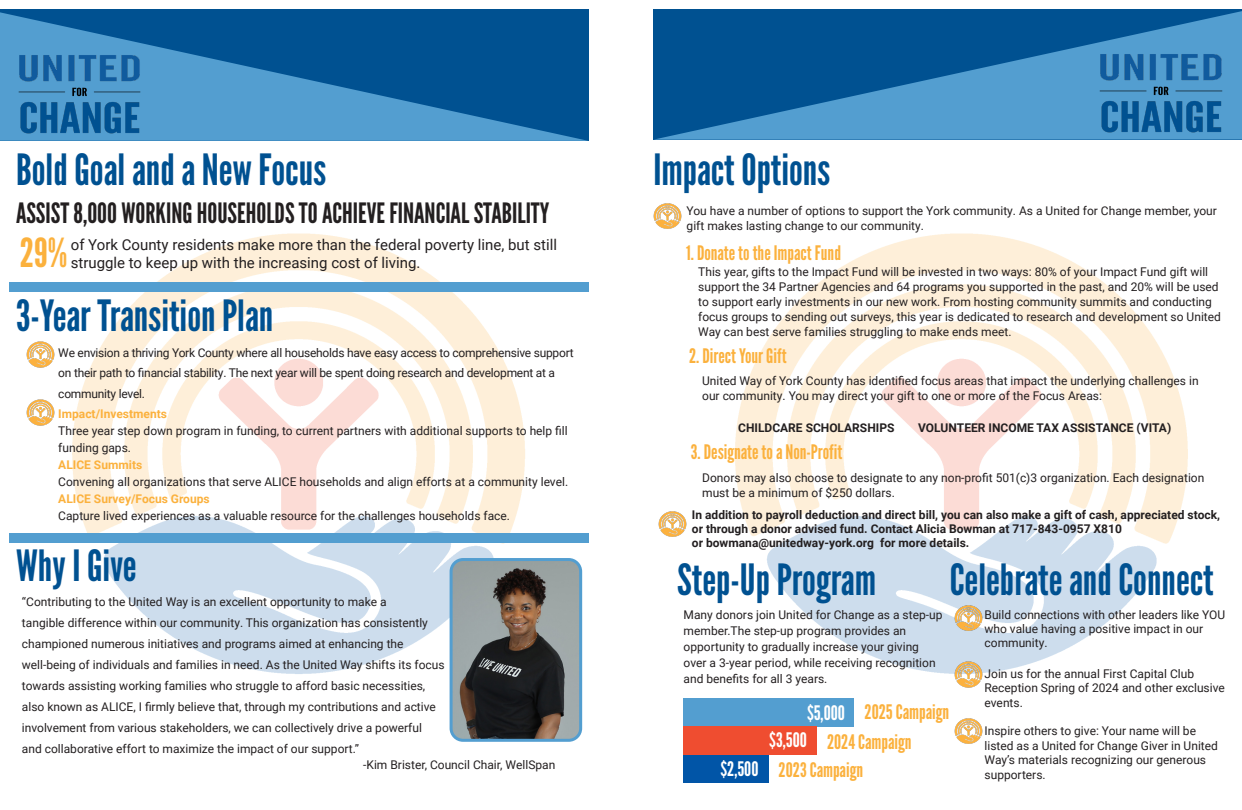
<style>
.page{position:relative;width:1242px;height:810px;background:#fff}
.page>*{position:absolute;margin:0;border:0;box-sizing:border-box;transform-origin:0 0}
.t1{font:43px "League Gothic";color:#005191}
.t2{font:40px "League Gothic";color:#fbb13d}
.t3{font:28px "League Gothic";color:#231f20}
.t4{font:20px "League Gothic";color:#fbb13d}
.t5{font:20px "League Gothic";color:#fff}
.t6{font:15px "Roboto";color:#231f20}
.t7{font:12px/15px "Roboto";color:#231f20}
.t8{font:700 12px "Roboto";color:#231f20}
.t9{font:12px/20px "Roboto";letter-spacing:-.02em;color:#231f20}
.t10{font:700 12px "Roboto";color:#fbb13d}
</style>
<div class="page">
<img style="left:72px;top:233px;width:511px;height:501px">
<img style="left:683px;top:233px;width:505px;height:531px">
<svg style="left:653px;top:11px;width:589px;height:129px;background:#206fa9"></svg>
<img style="left:1090px;top:47px;width:141px;height:93px">
<div style="left:0;top:9px;width:589px;height:132px;background:#005191"></div>
<svg style="left:0;top:12px;width:588px;height:129px"></svg>
<img style="left:9px;top:48px;width:141px;height:93px">
<div style="left:9px;top:282px;width:580px;height:10px;background:#539ed0"></div>
<div style="left:9px;top:533px;width:580px;height:10px;background:#539ed0"></div>
<img style="left:451px;top:560px;width:130px;height:178px">
<div style="left:450px;top:558px;width:132px;height:184px;border:3px solid #539ed0;border-radius:12px"></div>
<div style="left:684px;top:698px;width:170px;height:28px;background:#539ed0"></div>
<div style="left:684px;top:754px;width:85px;height:29px;background:#0155a7"></div>
<div style="left:684px;top:726px;width:133px;height:29px;background:#ef4d30"></div>
<img style="left:653px;top:203px;width:34px;height:31px">
<img style="left:658px;top:506px;width:34px;height:35px">
<img style="left:950px;top:600px;width:38px;height:36px">
<img style="left:950px;top:657px;width:38px;height:35px">
<img style="left:950px;top:714px;width:38px;height:35px">
<img style="left:26px;top:341px;width:29px;height:27px">
<img style="left:26px;top:399px;width:29px;height:27px">
<p class="t1" style="left:16px;top:144px;width:312px">Bold Goal and a New Focus</p>
<p class="t3" style="left:16px;top:196px;width:535px">ASSIST 8,000 WORKING HOUSEHOLDS TO ACHIEVE FINANCIAL STABILITY</p>
<p class="t6" style="left:71px;top:234px;width:488px">of York County residents make more than the federal poverty line, but still</p>
<p class="t2" style="left:20px;top:229px;width:49px">29%</p>
<p class="t6" style="left:71px;top:252px;width:351px">struggle to keep up with the increasing cost of living.</p>
<p class="t1" style="left:16px;top:290px;width:259px">3-Year Transition Plan</p>
<p class="t9" style="left:58px;top:342px;width:517px">We envision a thriving York County where all households have easy access to comprehensive support on their path to financial stability. The next year will be spent doing research and development at a</p>
<p class="t9" style="left:58px;top:384px;width:88px">community level.</p>
<p class="t10" style="left:58px;top:405px;width:110px">Impact/Investments</p>
<p class="t7" style="left:58px;top:421px;width:511px;line-height:17px">Three year step down program in funding, to current partners with additional supports to help fill funding gaps.</p>
<p class="t10" style="left:58px;top:456px;width:85px">ALICE Summits</p>
<p class="t7" style="left:58px;top:473px;width:511px">Convening all organizations that serve ALICE households and align efforts at a community level.</p>
<p class="t10" style="left:58px;top:490px;width:153px">ALICE Survey/Focus Groups</p>
<p class="t7" style="left:58px;top:507px;width:453px">Capture lived experiences as a valuable resource for the challenges households face.</p>
<p class="t1" style="left:16px;top:540px;width:122px">Why I Give</p>
<p class="t7" style="left:22px;top:591px;width:408px;line-height:21px">“Contributing to the United Way is an excellent opportunity to make a tangible difference within our community. This organization has consistently championed numerous initiatives and programs aimed at enhancing the</p>
<p class="t7" style="left:22px;top:654px;width:424px;line-height:21px">well-being of individuals and families in need. As the United Way shifts its focus towards assisting working families who struggle to afford basic necessities, also known as ALICE, I firmly believe that, through my contributions and active involvement from various stakeholders, we can collectively drive a powerful</p>
<p class="t7" style="left:22px;top:741px;width:339px">and collaborative effort to maximize the impact of our support.”</p>
<p class="t7" style="left:363px;top:757px;width:194px">-Kim Brister, Council Chair, WellSpan</p>
<p class="t1" style="left:653px;top:144px;width:178px">Impact Options</p>
<p class="t7" style="left:687px;top:203px;width:532px">You have a number of options to support the York community. As a United for Change member, your gift makes lasting change to our community.</p>
<p class="t4" style="left:686px;top:241px;width:156px">1. Donate to the Impact Fund</p>
<p class="t7" style="left:698px;top:264px;width:511px">This year, gifts to the Impact Fund will be invested in two ways: 80% of your Impact Fund gift will</p>
<p class="t7" style="left:698px;top:279px;width:524px">support the 34 Partner Agencies and 64 programs you supported in the past, and 20% will be used to support early investments in our new work. From hosting community summits and conducting focus groups to sending out surveys, this year is dedicated to research and development so United Way can best serve families struggling to make ends meet.</p>
<p class="t4" style="left:689px;top:344px;width:99px">2. Direct Your Gift</p>
<p class="t7" style="left:702px;top:372px;width:498px">United Way of York County has identified focus areas that impact the underlying challenges in our community. You may direct your gift to one or more of the Focus Areas:</p>
<p class="t8" style="left:738px;top:419px;width:158px">CHILDCARE SCHOLARSHIPS</p>
<p class="t8" style="left:918px;top:419px;width:255px">VOLUNTEER INCOME TAX ASSISTANCE (VITA)</p>
<p class="t4" style="left:691px;top:440px;width:153px">3. Designate to a Non-Profit</p>
<p class="t7" style="left:702px;top:470px;width:504px">Donors may also choose to designate to any non-profit 501(c)3 organization. Each designation must be a minimum of $250 dollars.</p>
<p class="t8" style="left:692px;top:506px;width:530px">In addition to payroll deduction and direct bill, you can also make a gift of cash, appreciated stock,</p>
<p class="t8" style="left:692px;top:520px;width:431px">or through a donor advised fund. Contact Alicia Bowman at 717-843-0957 X810</p>
<p class="t8" style="left:692px;top:534px;width:279px">or bowmana@unitedway-york.org for more details.</p>
<p class="t1" style="left:677px;top:554px;width:201px">Step-Up Program</p>
<p class="t1" style="left:950px;top:554px;width:265px">Celebrate and Connect</p>
<p class="t7" style="left:684px;top:606px;width:260px;line-height:16px">Many donors join United for Change as a step-up member.The step-up program provides an</p>
<p class="t7" style="left:684px;top:638px;width:237px">opportunity to gradually increase your giving</p>
<p class="t7" style="left:684px;top:654px;width:254px">over a 3-year period, while receiving recognition</p>
<p class="t7" style="left:684px;top:670px;width:145px">and benefits for all 3 years.</p>
<p class="t7" style="left:985px;top:607px;width:242px;line-height:14.4px">Build connections with other leaders like YOU who value having a positive impact in our community.</p>
<p class="t7" style="left:985px;top:666px;width:242px;line-height:14.4px">Join us for the annual First Capital Club<br>Reception Spring of 2024 and other exclusive events.</p>
<p class="t7" style="left:985px;top:723px;width:235px;line-height:14.4px">Inspire others to give: Your name will be listed as a United for Change Giver in United<br>Way’s materials recognizing our generous</p>
<p class="t5" style="left:807px;top:701px;width:39px">$5,000</p>
<p class="t4" style="left:865px;top:700px;width:86px">2025 Campaign</p>
<p class="t5" style="left:769px;top:728px;width:39px">$3,500</p>
<p class="t4" style="left:827px;top:730px;width:86px">2024 Campaign</p>
<p class="t5" style="left:721px;top:756px;width:39px">$2,500</p>
<p class="t4" style="left:779px;top:758px;width:86px">2023 Campaign</p>
<p class="t7" style="left:985px;top:766px;width:63px">supporters.</p>
</div>
